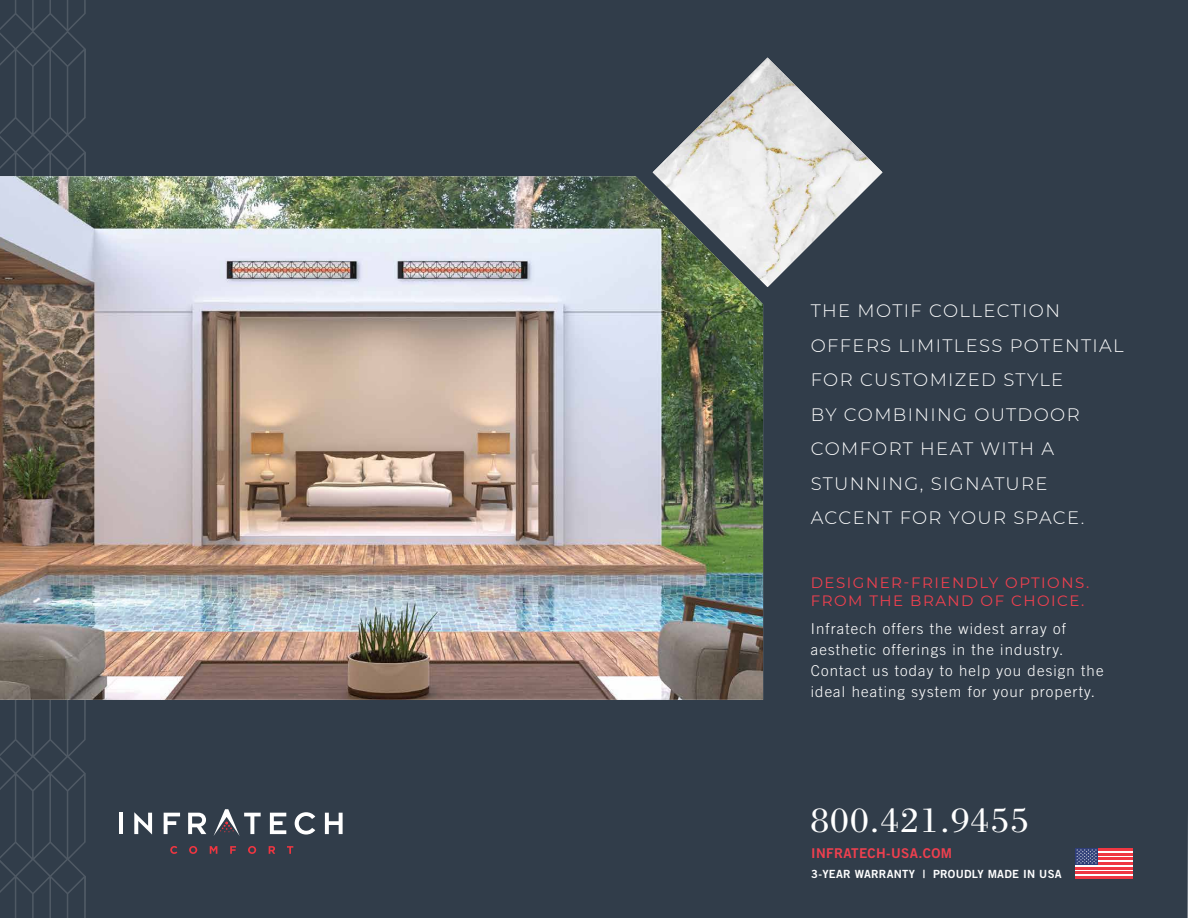
<style>
.page{position:relative;width:1188px;height:918px;background:#313d4a}
.page>*{position:absolute;margin:0;border:0;box-sizing:border-box;transform-origin:0 0}
.t1{font:36px "Bodoni";letter-spacing:.05em;color:#fff}
.t2{font:300 18px/34.5px "Montserrat";letter-spacing:.075em;color:#fff}
.t3{font:300 15px/21px "Trade Gothic";letter-spacing:.075em;color:#fff}
.t4{font:15px/18px "Montserrat";letter-spacing:.1em;color:#ef404f}
.t5{font:13.5px "Trade Gothic Bold Two";letter-spacing:.025em;color:#ef404f}
.t6{font:11.25px "Trade Gothic Bold Two";letter-spacing:.025em;color:#fff}
</style>
<div class="page">
<svg style="left:0;top:0;width:86px;height:918px"></svg>
<img style="left:0;top:176px;width:763px;height:524px">
<div style="left:1075px;top:848px;width:57px;height:30px;background:linear-gradient(to right,#fff,#fff)"></div>
<svg style="left:170px;top:846px;width:7px;height:8px"></svg>
<svg style="left:189px;top:846px;width:8px;height:8px"></svg>
<svg style="left:210px;top:846px;width:7px;height:8px"></svg>
<svg style="left:230px;top:846px;width:6px;height:8px"></svg>
<svg style="left:248px;top:846px;width:8px;height:8px"></svg>
<svg style="left:269px;top:846px;width:6px;height:8px"></svg>
<svg style="left:287px;top:846px;width:6px;height:8px"></svg>
<hr style="left:119px;top:813px;width:4px;height:21px;background:#fff">
<svg style="left:134px;top:812px;width:18px;height:23px"></svg>
<svg style="left:164px;top:813px;width:16px;height:21px"></svg>
<svg style="left:188px;top:813px;width:18px;height:21px"></svg>
<svg style="left:214px;top:809px;width:47px;height:27px"></svg>
<svg style="left:270px;top:813px;width:16px;height:21px"></svg>
<svg style="left:295px;top:812px;width:20px;height:23px"></svg>
<svg style="left:325px;top:813px;width:18px;height:21px"></svg>
<img style="left:622px;top:57px;width:146px;height:262px">
<img style="left:653px;top:58px;width:230px;height:229px">
<hr style="left:1187px;top:807px;width:1px;height:111px;background:#fff">
<hr style="left:1075px;top:876px;width:57px;height:2px;background:#ef3742">
<hr style="left:1075px;top:871px;width:57px;height:3px;background:#ef3742">
<hr style="left:1075px;top:867px;width:57px;height:2px;background:#ef3742">
<hr style="left:1075px;top:862px;width:57px;height:3px;background:#ef3742">
<hr style="left:1075px;top:858px;width:57px;height:2px;background:#ef3742">
<hr style="left:1075px;top:853px;width:57px;height:2px;background:#ef3742">
<hr style="left:1075px;top:848px;width:57px;height:3px;background:#ef3742">
<div style="left:1075px;top:848px;width:23px;height:17px;background:#2f3e78"></div>
<svg style="left:1076px;top:849px;width:21px;height:15px"></svg>
<p class="t2" style="left:811px;top:293px;width:315px">THE MOTIF COLLECTION<br>OFFERS LIMITLESS POTENTIAL<br>FOR CUSTOMIZED STYLE<br>BY COMBINING OUTDOOR<br>COMFORT HEAT WITH A<br>STUNNING, SIGNATURE<br>ACCENT FOR YOUR SPACE.</p>
<p class="t4" style="left:811px;top:574px;width:280px">DESIGNER-FRIENDLY OPTIONS.<br>FROM THE BRAND OF CHOICE.</p>
<p class="t3" style="left:811px;top:618px;width:294px">Infratech offers the widest array of aesthetic offerings in the industry.<br>Contact us today to help you design the ideal heating system for your property.</p>
<h1 class="t1" style="left:811px;top:800px;width:219px">800.421.9455</h1>
<p class="t5" style="left:811px;top:845px;width:142px">INFRATECH-USA.COM</p>
<p class="t6" style="left:811px;top:867px;width:252px">3-YEAR WARRANTY | PROUDLY MADE IN USA</p>
</div>
